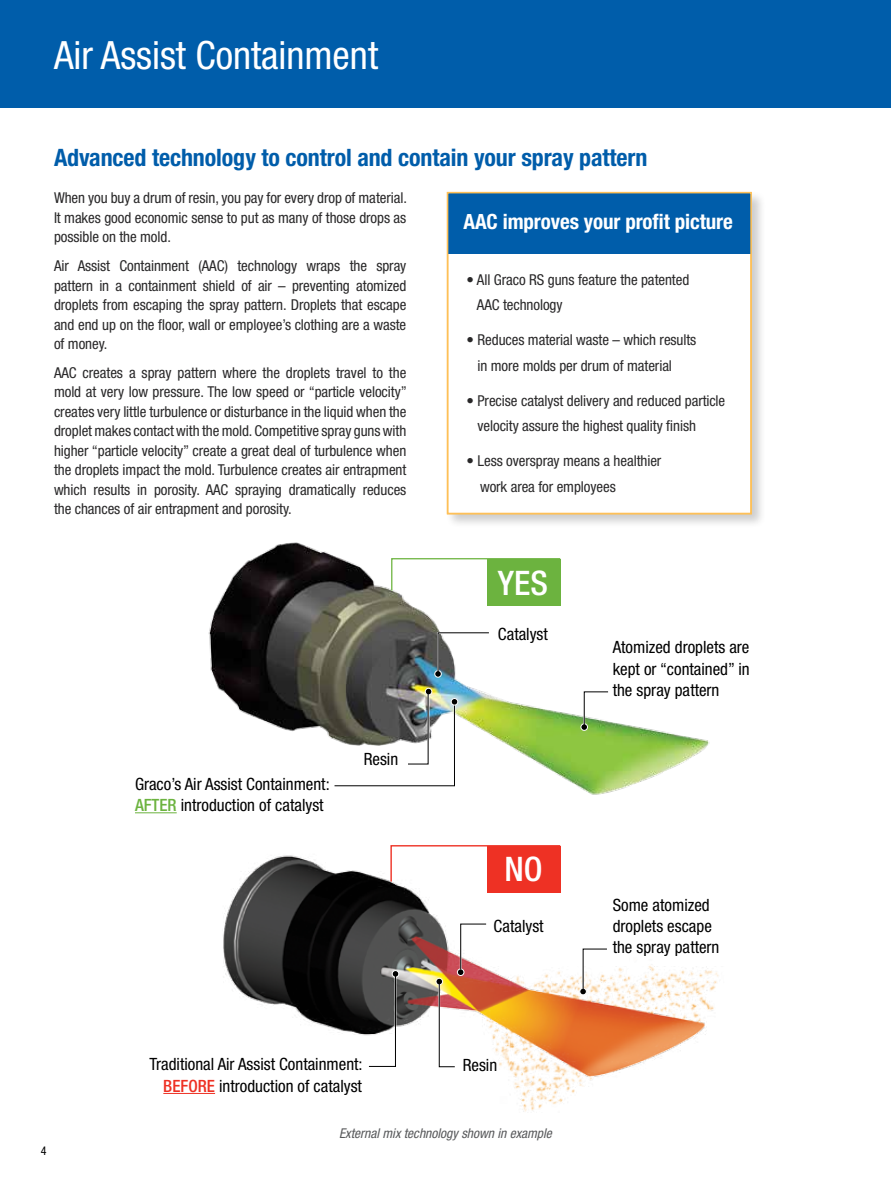
<style>
.page{position:relative;width:891px;height:1188px;background:#fff}
.page>*{position:absolute;margin:0;border:0;box-sizing:border-box;transform-origin:0 0}
.t1{font:condensed 39px "Helvetica Neue LT Std";color:#fff}
.t2{font:500 condensed 33.9px "Helvetica Neue LT Std";color:#fff}
.t3{font:700 condensed 24px "Helvetica Neue LT Std";letter-spacing:-.005em;color:#005daa}
.t4{font:700 condensed 21px "Helvetica Neue LT Std";letter-spacing:-.005em;color:#fff}
.t5{font:condensed 16.95px/21.3px "Helvetica Neue LT Std";color:#000}
.t6{font:condensed 15px/19.5px "Helvetica Neue LT Std";letter-spacing:-.005em;color:#292829}
.t7{font:italic condensed 13.5px "Helvetica Neue LT Std";color:#58595b}
.t8{font:condensed 12px "Helvetica Neue LT Std";color:#000}
.s1{font-weight:500;color:#6cb33f}
.s2{font-weight:500;color:#ee3124}
</style>
<div class="page">
<img style="left:175px;top:542px;width:535px;height:272px">
<img style="left:173px;top:855px;width:546px;height:257px">
<div style="left:445px;top:190px;width:321px;height:339px;background:#000;opacity:.2"></div>
<div style="left:447px;top:192px;width:305px;height:322px;background:#fff"></div>
<div style="left:448px;top:193px;width:303px;height:60px;background:#005daa"></div>
<svg style="left:390px;top:845px;width:172px;height:38px"></svg>
<div style="left:487px;top:846px;width:73px;height:47px;background:#ee3124"></div>
<svg style="left:391px;top:557px;width:171px;height:35px"></svg>
<div style="left:487px;top:559px;width:73px;height:47px;background:#6cb33f"></div>
<div style="left:0;top:0;width:891px;height:108px;background:#005daa"></div>
<div style="left:457px;top:969px;width:7px;height:7px;background:#000;border-radius:50%"></div>
<div style="left:457px;top:969px;width:7px;height:7px;border:1px solid #fff;border-radius:50%"></div>
<div style="left:436px;top:978px;width:7px;height:7px;border:1px solid #fff;border-radius:50%"></div>
<svg style="left:459px;top:922px;width:29px;height:49px"></svg>
<svg style="left:438px;top:980px;width:18px;height:88px"></svg>
<div style="left:392px;top:970px;width:7px;height:8px;border:1px solid #fff;border-radius:50%"></div>
<svg style="left:362px;top:972px;width:35px;height:96px"></svg>
<hr style="left:163px;top:1093px;width:52px;height:1px;background:#ee3124">
<hr style="left:135px;top:812px;width:42px;height:1px;background:#6cb33f">
<div style="left:434px;top:670px;width:8px;height:8px;border:1px solid #fff;border-radius:50%"></div>
<div style="left:425px;top:688px;width:7px;height:7px;border:1px solid #fff;border-radius:50%"></div>
<svg style="left:435px;top:631px;width:56px;height:46px"></svg>
<svg style="left:333px;top:690px;width:123px;height:99px"></svg>
<div style="left:451px;top:699px;width:7px;height:6px;background:#000;border-radius:50%"></div>
<div style="left:451px;top:698px;width:7px;height:8px;border:1px solid #fff;border-radius:50%"></div>
<div style="left:581px;top:724px;width:7px;height:6px;background:#000;border-radius:50%"></div>
<div style="left:580px;top:723px;width:8px;height:8px;border:1px solid #fff;border-radius:50%"></div>
<svg style="left:583px;top:690px;width:27px;height:38px"></svg>
<div style="left:579px;top:988px;width:8px;height:7px;border:1px solid #fff;border-radius:50%"></div>
<svg style="left:581px;top:947px;width:28px;height:47px"></svg>
<div style="left:447px;top:192px;width:305px;height:322px;border:2px solid #fec057"></div>
<h1 class="t1" style="left:54px;top:32px;width:326px">Air Assist Containment</h1>
<h3 class="t3" style="left:54px;top:143px;width:595px">Advanced technology to control and contain your spray pattern</h3>
<p class="t6" style="left:54px;top:188px;width:354px;text-align:justify">When you buy a drum of resin, you pay for every drop of material.<br>It makes good economic sense to put as many of those drops as possible on the mold.</p>
<p class="t6" style="left:54px;top:256px;width:354px;text-align:justify">Air Assist Containment (AAC) technology wraps the spray pattern in a containment shield of air – preventing atomized droplets from escaping the spray pattern. Droplets that escape and end up on the floor, wall or employee’s clothing are a waste of money.</p>
<p class="t6" style="left:54px;top:363px;width:354px;text-align:justify">AAC creates a spray pattern where the droplets travel to the mold at very low pressure. The low speed or “particle velocity” creates very little turbulence or disturbance in the liquid when the droplet makes contact with the mold. Competitive spray guns with higher “particle velocity” create a great deal of turbulence when the droplets impact the mold. Turbulence creates air entrapment which results in porosity. AAC spraying dramatically reduces the chances of air entrapment and porosity.</p>
<p class="t5" style="left:135px;top:773px;width:196px">Graco’s Air Assist Containment:<br><span class="s1">After</span> introduction of catalyst</p>
<p class="t5" style="left:364px;top:748px;width:36px">Resin</p>
<p class="t5" style="left:150px;top:1054px;width:214px;text-align:right">Traditional Air Assist Containment:<br><span class="s2">BEFORE</span> introduction of catalyst</p>
<h3 class="t4" style="left:464px;top:209px;width:271px">AAC improves your profit picture</h3>
<p class="t6" style="left:477px;top:267px;width:214px;line-height:25.5px;text-indent:-10px">• All Graco RS guns feature the patented<br>AAC technology</p>
<p class="t6" style="left:478px;top:327px;width:220px;line-height:25.5px;text-indent:-11px">• Reduces material waste – which results in more molds per drum of material</p>
<p class="t6" style="left:478px;top:388px;width:249px;line-height:25.5px;text-indent:-11px">• Precise catalyst delivery and reduced particle velocity assure the highest quality finish</p>
<p class="t6" style="left:480px;top:448px;width:183px;line-height:25.5px;text-indent:-14px">• Less overspray means a healthier work area for employees</p>
<h2 class="t2" style="left:498px;top:563px;width:52px">YES</h2>
<p class="t5" style="left:498px;top:624px;width:52px">Catalyst</p>
<h2 class="t2" style="left:505px;top:849px;width:40px">NO</h2>
<p class="t5" style="left:494px;top:915px;width:52px">Catalyst</p>
<p class="t5" style="left:463px;top:1054px;width:36px">Resin</p>
<p class="t5" style="left:613px;top:637px;width:139px;text-align:justify">Atomized droplets are kept or “contained” in the spray pattern</p>
<p class="t5" style="left:613px;top:894px;width:108px">Some atomized droplets escape the spray pattern</p>
<p class="t8" style="left:41px;top:1144px;width:7px">4</p>
<p class="t7" style="left:339px;top:1125px;width:214px">External mix technology shown in example</p>
</div>
